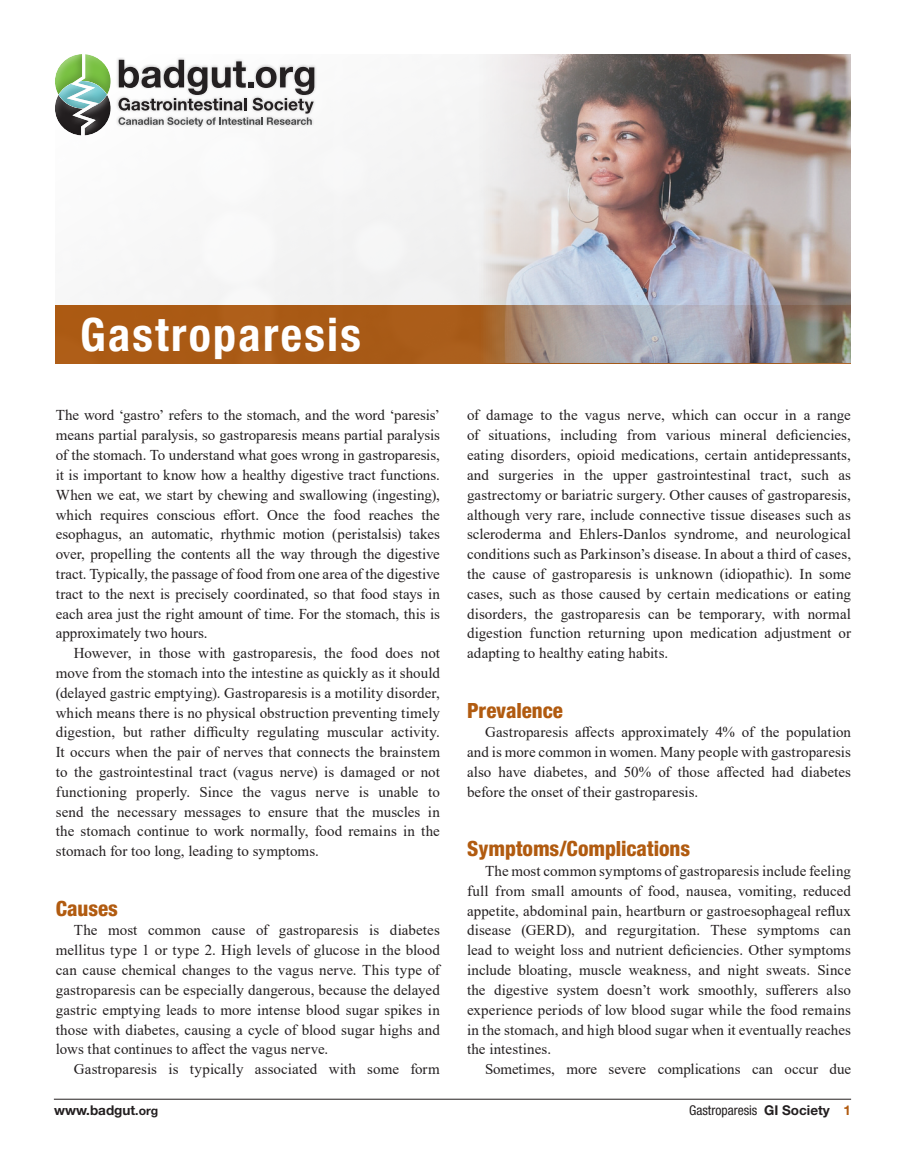
<style>
.page{position:relative;width:905px;height:1175px;background:#fff}
.page>*{position:absolute;margin:0;border:0;box-sizing:border-box;transform-origin:0 0}
.t1{font:700 condensed 46.05px "Helvetica Neue LT Std";letter-spacing:.05em;color:#fff}
.Heading{font:800 condensed 21px "Helvetica Neue LT Std";letter-spacing:-.005em;color:#b15b10}
.Body{font:15px/19.8px "Times New Roman";letter-spacing:.005em;color:#231f20;text-align:justify}
.t2{font:condensed 13.5px "Helvetica Neue LT Std";color:#231f20}
.t3{font:700 13.5px "Helvetica Neue LT Std";color:#231f20}
.s1{font-size:12.15px}
.s2{font-weight:700;font-stretch:normal}
.s3{font-weight:700;font-stretch:normal;color:#b15b10}
</style>
<div class="page">
<hr style="left:54px;top:1098px;width:797px;height:1px;background:#231f20">
<img style="left:55px;top:54px;width:388px;height:309px">
<img style="left:443px;top:54px;width:407px;height:309px">
<p class="t1" style="left:80px;top:307px;width:282px">Gastroparesis</p>
<p class="Body" style="left:56px;top:405px;width:385px">The word ‘gastro’ refers to the stomach, and the word ‘paresis’ means partial paralysis, so gastroparesis means partial paralysis of the stomach. To understand what goes wrong in gastroparesis, it is important to know how a healthy digestive tract functions.<br>When we eat, we start by chewing and swallowing (ingesting), which requires conscious effort. Once the food reaches the esophagus, an automatic, rhythmic motion (peristalsis) takes over, propelling the contents all the way through the digestive tract. Typically, the passage of food from one area of the digestive tract to the next is precisely coordinated, so that food stays in each area just the right amount of time. For the stomach, this is approximately two hours.</p>
<p class="Body" style="left:56px;top:643px;width:385px;text-indent:18px">However, in those with gastroparesis, the food does not move from the stomach into the intestine as quickly as it should (delayed gastric emptying). Gastroparesis is a motility disorder, which means there is no physical obstruction preventing timely digestion, but rather difficulty regulating muscular activity.<br>It occurs when the pair of nerves that connects the brainstem to the gastrointestinal tract (vagus nerve) is damaged or not functioning properly. Since the vagus nerve is unable to send the necessary messages to ensure that the muscles in the stomach continue to work normally, food remains in the stomach for too long, leading to symptoms.</p>
<p class="Heading" style="left:56px;top:895px;width:64px">Causes</p>
<p class="Body" style="left:56px;top:920px;width:385px;text-indent:18px">The most common cause of gastroparesis is diabetes mellitus type 1 or type 2. High levels of glucose in the blood can cause chemical changes to the vagus nerve. This type of gastroparesis can be especially dangerous, because the delayed gastric emptying leads to more intense blood sugar spikes in those with diabetes, causing a cycle of blood sugar highs and lows that continues to affect the vagus nerve.</p>
<p class="Body" style="left:74px;top:1058px;width:367px">Gastroparesis is typically associated with some form</p>
<p class="Body" style="left:467px;top:405px;width:385px">of damage to the vagus nerve, which can occur in a range of situations, including from various mineral deficiencies, eating disorders, opioid medications, certain antidepressants, and surgeries in the upper gastrointestinal tract, such as gastrectomy or bariatric surgery. Other causes of gastroparesis, although very rare, include connective tissue diseases such as scleroderma and Ehlers-Danlos syndrome, and neurological conditions such as Parkinson’s disease. In about a third of cases, the cause of gastroparesis is unknown (idiopathic). In some cases, such as those caused by certain medications or eating disorders, the gastroparesis can be temporary, with normal digestion function returning upon medication adjustment or adapting to healthy eating habits.</p>
<p class="Heading" style="left:467px;top:697px;width:97px">Prevalence</p>
<p class="Body" style="left:467px;top:722px;width:385px;text-indent:18px">Gastroparesis affects approximately 4% of the population and is more common in women. Many people with gastroparesis also have diabetes, and 50% of those affected had diabetes before the onset of their gastroparesis.</p>
<p class="Heading" style="left:467px;top:835px;width:224px">Symptoms/Complications</p>
<p class="Body" style="left:467px;top:860px;width:385px;text-indent:18px">The most common symptoms of gastroparesis include feeling full from small amounts of food, nausea, vomiting, reduced appetite, abdominal pain, heartburn or gastroesophageal reflux disease (GERD), and regurgitation. These symptoms can lead to weight loss and nutrient deficiencies. Other symptoms include bloating, muscle weakness, and night sweats. Since the digestive system doesn’t work smoothly, sufferers also experience periods of low blood sugar while the food remains in the stomach, and high blood sugar when it eventually reaches the intestines.</p>
<p class="Body" style="left:485px;top:1058px;width:367px">Sometimes, more severe complications can occur due</p>
<p class="t3" style="left:54px;top:1101px;width:106px">www.badgut<span class="s1">.org</span></p>
<p class="t2" style="left:689px;top:1102px;width:163px">Gastroparesis <span class="s2">GI Society</span> <span class="s3">1</span></p>
</div>
